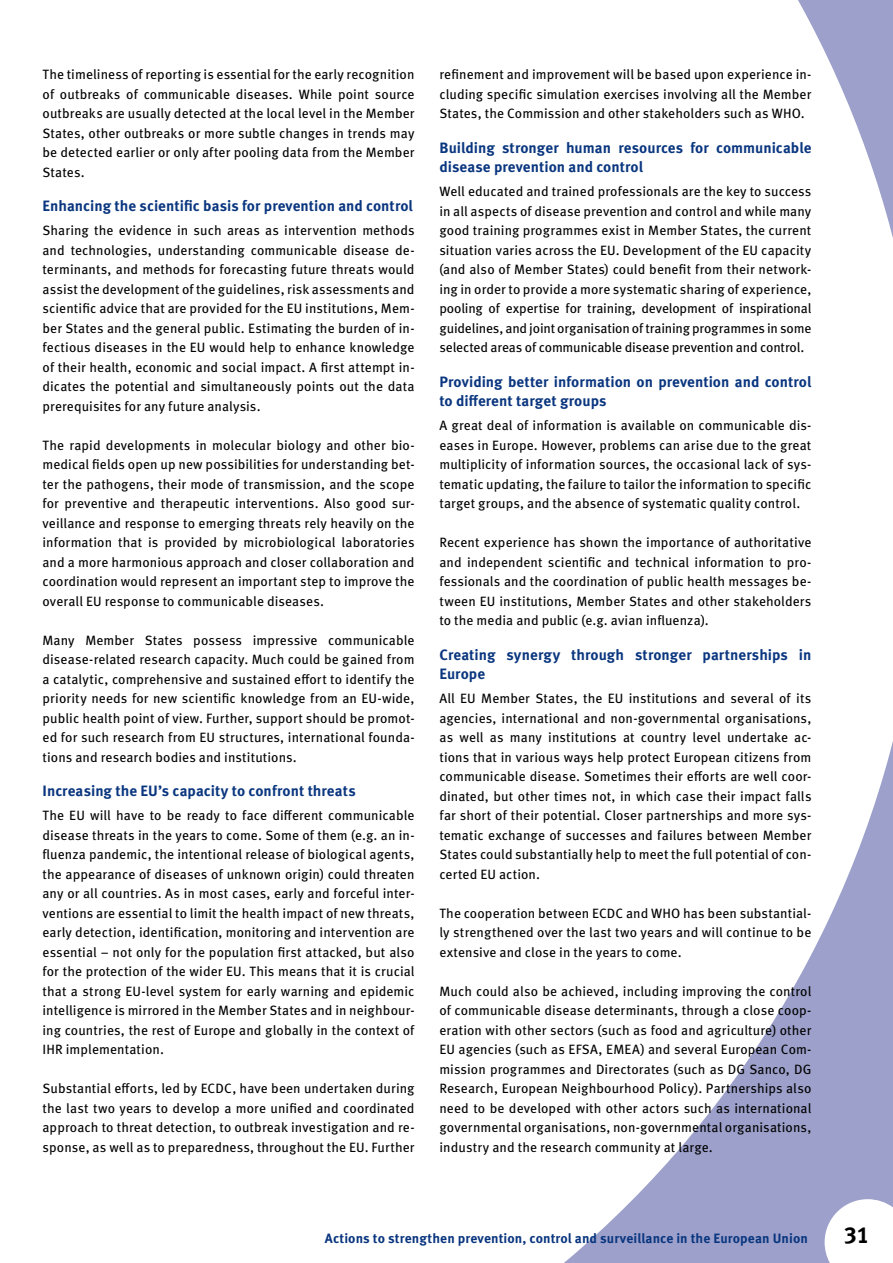
<style>
.page{position:relative;width:893px;height:1263px;background:#fff}
.page>*{position:absolute;margin:0;border:0;box-sizing:border-box;transform-origin:0 0}
.t1{font:700 23.25px "Meta Pro";color:#000}
.t2{font:700 15px/19.5px "Meta Pro";letter-spacing:.005em;color:#0a367f}
.t3{font:13.5px/19.5px "Meta Pro";letter-spacing:.005em;color:#000;text-align:justify}
.t4{font:700 13.5px "Meta Pro";letter-spacing:.01em;color:#0a367f}
</style>
<div class="page">
<svg style="left:564px;top:0;width:329px;height:1263px"></svg>
<svg style="left:825px;top:1199px;width:68px;height:64px"></svg>
<p class="t3" style="left:43px;top:65px;width:374px">The timeliness of reporting is essential for the early recognition of outbreaks of communicable diseases. While point source outbreaks are usually detected at the local level in the Member States, other outbreaks or more subtle changes in trends may be detected earlier or only after pooling data from the Member States.</p>
<p class="t2" style="left:43px;top:197px;width:372px">Enhancing the scientific basis for prevention and control</p>
<p class="t3" style="left:43px;top:221px;width:374px">Sharing the evidence in such areas as intervention methods and technologies, understanding communicable disease de&shy;terminants, and methods for forecasting future threats would assist the development of the guidelines, risk assessments and scientific advice that are provided for the EU institutions, Mem&shy;ber States and the general public. Estimating the burden of in&shy;fectious diseases in the EU would help to enhance knowledge of their health, economic and social impact. A first attempt in&shy;dicates the potential and simultaneously points out the data prerequisites for any future analysis.</p>
<p class="t3" style="left:43px;top:436px;width:374px">The rapid developments in molecular biology and other bio&shy;medical fields open up new possibilities for understanding bet&shy;ter the pathogens, their mode of transmission, and the scope for preventive and therapeutic interventions. Also good sur&shy;veillance and response to emerging threats rely heavily on the information that is provided by microbiological laboratories and a more harmonious approach and closer collaboration and coordination would represent an important step to improve the overall EU response to communicable diseases.</p>
<p class="t3" style="left:43px;top:631px;width:374px">Many Member States possess impressive communicable disease-related research capacity. Much could be gained from a catalytic, comprehensive and sustained effort to identify the priority needs for new scientific knowledge from an EU-wide, public health point of view. Further, support should be promot&shy;ed for such research from EU structures, international founda&shy;tions and research bodies and institutions.</p>
<p class="t2" style="left:43px;top:782px;width:315px">Increasing the EU ’s capacity to confront threats</p>
<p class="t3" style="left:43px;top:806px;width:374px">The EU will have to be ready to face different communicable disease threats in the years to come. Some of them (e.g. an in&shy;fluenza pandemic, the intentional release of biological agents, the appearance of diseases of unknown origin) could threaten any or all countries. As in most cases, early and forceful inter&shy;ventions are essential to limit the health impact of new threats, early detection, identification, monitoring and intervention are essential – not only for the population first attacked, but also for the protection of the wider EU. This means that it is crucial that a strong EU-level system for early warning and epidemic intelligence is mirrored in the Member States and in neighbour&shy;ing countries, the rest of Europe and globally in the context of IHR implementation.</p>
<p class="t3" style="left:43px;top:1079px;width:374px">Substantial efforts, led by ECDC, have been undertaken during the last two years to develop a more unified and coordinated approach to threat detection, to outbreak investigation and re&shy;sponse, as well as to preparedness, throughout the EU. Further</p>
<p class="t3" style="left:439px;top:65px;width:374px">refinement and improvement will be based upon experience in&shy;cluding specific simulation exercises involving all the Member States, the Commission and other stakeholders such as WHO.</p>
<p class="t2" style="left:439px;top:138px;width:374px">Building stronger human resources for communicable disease prevention and control</p>
<p class="t3" style="left:439px;top:182px;width:374px">Well educated and trained professionals are the key to success in all aspects of disease prevention and control and while many good training programmes exist in Member States, the current situation varies across the EU. Development of the EU capacity (and also of Member States) could benefit from their network&shy;ing in order to provide a more systematic sharing of experience, pooling of expertise for training, development of inspirational guidelines, and joint organisation of training programmes in some selected areas of communicable disease prevention and control.</p>
<p class="t2" style="left:439px;top:372px;width:374px">Providing better information on prevention and control to different target groups</p>
<p class="t3" style="left:439px;top:416px;width:374px">A great deal of information is available on communicable dis&shy;eases in Europe. However, problems can arise due to the great multiplicity of information sources, the occasional lack of sys&shy;tematic updating, the failure to tailor the information to specific target groups, and the absence of systematic quality control.</p>
<p class="t3" style="left:439px;top:533px;width:374px">Recent experience has shown the importance of authoritative and independent scientific and technical information to pro&shy;fessionals and the coordination of public health messages be&shy;tween EU institutions, Member States and other stakeholders to the media and public (e.g. avian influenza).</p>
<p class="t2" style="left:439px;top:645px;width:373px">Creating synergy through stronger partnerships in<br>Europe</p>
<p class="t3" style="left:439px;top:689px;width:374px">All EU Member States, the EU institutions and several of its agencies, international and non-governmental organisations, as well as many institutions at country level undertake ac&shy;tions that in various ways help protect European citizens from communicable disease. Sometimes their efforts are well coor&shy;dinated, but other times not, in which case their impact falls far short of their potential. Closer partnerships and more sys&shy;tematic exchange of successes and failures between Member States could substantially help to meet the full potential of con&shy;certed EU action.</p>
<p class="t3" style="left:439px;top:904px;width:374px">The cooperation between ECDC and WHO has been substantial&shy;ly strengthened over the last two years and will continue to be extensive and close in the years to come.</p>
<p class="t3" style="left:439px;top:982px;width:374px">Much could also be achieved, including improving the control of communicable disease determinants, through a close coop&shy;eration with other sectors (such as food and agriculture) other EU agencies (such as EFSA, EMEA) and several European Com&shy;mission programmes and Directorates (such as DG Sanco, DG Research, European Neighbourhood Policy). Partnerships also need to be developed with other actors such as international governmental organisations, non-governmental organisations, industry and the research community at large.</p>
<p class="t4" style="left:325px;top:1229px;width:484px">Actions to strengthen prevention, control and surveillance in the European Union</p>
<p class="t1" style="left:844px;top:1220px;width:13px">31</p>
</div>
